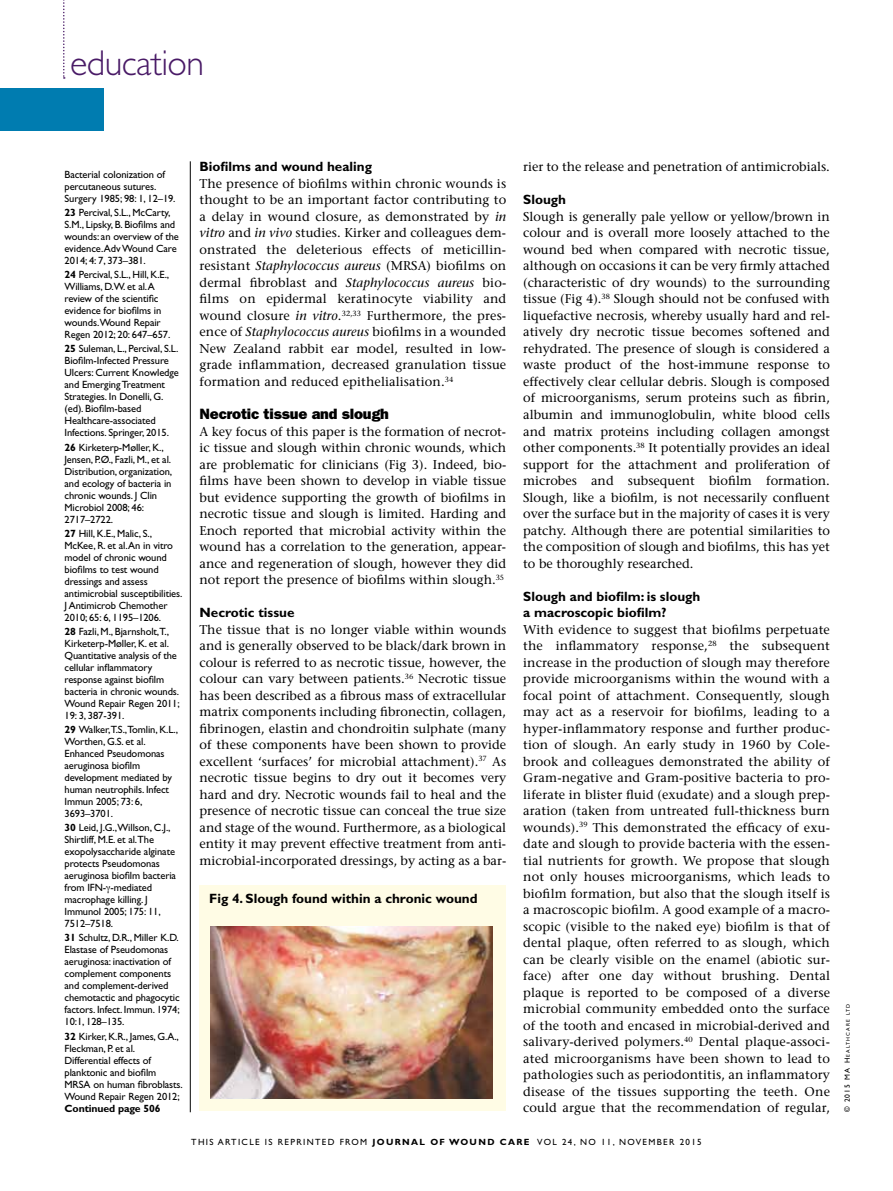
<style>
.page{position:relative;width:893px;height:1191px;background:#fff}
.page>*{position:absolute;margin:0;border:0;box-sizing:border-box;transform-origin:0 0}
.t1{font:300 36px "Gill Sans Std";letter-spacing:-.015em;color:#491a66}
.t2{font:15px "ITC Franklin Gothic Std Hvy";letter-spacing:-.01em;color:#000}
.t3{font:700 13.5px/16.5px "Gill Sans Std";color:#000}
.t4{font:500 12.75px/16.5px "Stone Serif Std";color:#000;text-align:justify}
.t5{font:10.5px/12px "Gill Sans Std";letter-spacing:-.01em;color:#000}
.t6{font:700 10.5px "Gill Sans Std";letter-spacing:-.01em;color:#000}
.t7{font:9px "Gill Sans Std";letter-spacing:.15em;color:#000}
.t8{font:5.25px "Gill Sans Std";letter-spacing:.215em;color:#000}
.s1{font-weight:700}
.s2{font-style:italic}
.s3{font-size:7.5px}
</style>
<div class="page">
<div style="left:0;top:89px;width:104px;height:42px;background:#007cb0"></div>
<svg style="left:63px;top:0;width:2px;height:79px"></svg>
<hr style="left:190px;top:161px;width:1px;height:951px;background:#000">
<div style="left:199px;top:885px;width:306px;height:225px;background:#fffce5"></div>
<img style="left:211px;top:926px;width:281px;height:172px">
<h1 class="t1" style="left:70px;top:43px;width:136px">education</h1>
<p class="t5" style="left:65px;top:168px;width:113px">Bacterial colonization of percutaneous sutures.<br>Surgery 1985; 98: 1, 12–19.</p>
<p class="t5" style="left:65px;top:207px;width:116px"><span class="s1">23</span> Percival, S.L., McCarty,<br>S.M., Lipsky, B. Biofilms and wounds: an overview of the evidence. Adv Wound Care<br>2014; 4: 7, 373–381.</p>
<p class="t5" style="left:65px;top:269px;width:107px"><span class="s1">24</span> Percival, S.L., Hill, K.E.,<br>Williams, D.W. et al. A review of the scientific evidence for biofilms in wounds.Wound Repair<br>Regen 2012; 20: 647–657.</p>
<p class="t5" style="left:65px;top:343px;width:116px"><span class="s1">25</span> Suleman, L., Percival, S.L.<br>Biofilm-Infected Pressure<br>Ulcers: Current Knowledge and Emerging Treatment<br>Strategies. In Donelli, G. (ed). Biofilm-based<br>Healthcare-associated<br>Infections. Springer, 2015.</p>
<p class="t5" style="left:65px;top:441px;width:109px"><span class="s1">26</span> Kirketerp-Møller, K.,<br>Jensen, P.Ø., Fazli, M., et al.<br>Distribution, organization, and ecology of bacteria in chronic wounds. J Clin<br>Microbiol 2008; 46:<br>2717–2722.</p>
<p class="t5" style="left:65px;top:527px;width:119px"><span class="s1">27</span> Hill, K.E., Malic, S.,<br>McKee, R. et al. An in vitro model of chronic wound biofilms to test wound dressings and assess antimicrobial susceptibilities.<br>J Antimicrob Chemother<br>2010; 65: 6, 1195–1206.</p>
<p class="t5" style="left:65px;top:625px;width:117px"><span class="s1">28</span> Fazli, M., Bjarnsholt,T.,<br>Kirketerp‐Møller, K. et al.<br>Quantitative analysis of the cellular inflammatory response against biofilm bacteria in chronic wounds.<br>Wound Repair Regen 2011;<br>19: 3, 387-391.</p>
<p class="t5" style="left:65px;top:723px;width:115px"><span class="s1">29</span> Walker,T.S.,Tomlin, K.L.,<br>Worthen, G.S. et al.<br>Enhanced Pseudomonas aeruginosa biofilm development mediated by human neutrophils. Infect<br>Immun 2005; 73: 6,<br>3693–3701.</p>
<p class="t5" style="left:65px;top:821px;width:113px"><span class="s1">30</span> Leid, J.G.,Willson, C.J.,<br>Shirtliff, M.E. et al.The exopolysaccharide alginate protects Pseudomonas aeruginosa biofilm bacteria from IFN- -mediated macrophage killing. J<br>Immunol 2005; 175: 11,<br>7512–7518.</p>
<p class="t5" style="left:65px;top:932px;width:117px"><span class="s1">31</span> Schultz, D.R., Miller K.D.<br>Elastase of Pseudomonas aeruginosa: inactivation of complement components and complement-derived chemotactic and phagocytic factors. Infect. Immun. 1974;<br>10:1, 128–135.</p>
<p class="t5" style="left:65px;top:1030px;width:120px"><span class="s1">32</span> Kirker, K.R., James, G.A.,<br>Fleckman, P. et al.<br>Differential effects of planktonic and biofilm<br>MRSA on human fibroblasts.<br>Wound Repair Regen 2012;</p>
<p class="t6" style="left:65px;top:1101px;width:98px">Continued page 506</p>
<p class="t3" style="left:200px;top:159px;width:174px">Biofilms and wound healing</p>
<p class="t4" style="left:200px;top:175px;width:308px">The presence of biofilms within chronic wounds is thought to be an important factor contributing to a delay in wound closure, as demonstrated by <span class="s2">in vitro</span> and <span class="s2">in vivo</span> studies. Kirker and colleagues dem&shy;onstrated the deleterious effects of meticillin&shy;resistant <span class="s2">Staphylococcus aureus</span> (MRSA) biofilms on dermal fibroblast and <span class="s2">Staphylococcus aureus</span> bio&shy;films on epidermal keratinocyte viability and wound closure <span class="s2">in vitro</span>.<sup>32,33</sup> Furthermore, the pres&shy;ence of <span class="s2">Staphylococcus aureus</span> biofilms in a wounded New Zealand rabbit ear model, resulted in low&shy;grade inflammation, decreased granulation tissue formation and reduced epithelialisation.<sup>34</sup></p>
<p class="t2" style="left:200px;top:405px;width:191px">Necrotic tissue and slough</p>
<p class="t4" style="left:200px;top:423px;width:308px">A key focus of this paper is the formation of necrot&shy;ic tissue and slough within chronic wounds, which are problematic for clinicians (Fig 3). Indeed, bio&shy;films have been shown to develop in viable tissue but evidence supporting the growth of biofilms in necrotic tissue and slough is limited. Harding and Enoch reported that microbial activity within the wound has a correlation to the generation, appear&shy;ance and regeneration of slough, however they did not report the presence of biofilms within slough.<sup>35</sup></p>
<p class="t3" style="left:200px;top:604px;width:96px">Necrotic tissue</p>
<p class="t4" style="left:200px;top:621px;width:308px">The tissue that is no longer viable within wounds and is generally observed to be black/dark brown in colour is referred to as necrotic tissue, however, the colour can vary between patients.<sup>36</sup> Necrotic tissue has been described as a fibrous mass of extracellular matrix components including fibronectin, collagen, fibrinogen, elastin and chondroitin sulphate (many of these components have been shown to provide excellent ‘surfaces’ for microbial attachment).<sup>37</sup> As necrotic tissue begins to dry out it becomes very hard and dry. Necrotic wounds fail to heal and the presence of necrotic tissue can conceal the true size and stage of the wound. Furthermore, as a biological entity it may prevent effective treatment from anti&shy;microbial-incorporated dressings, by acting as a bar-</p>
<p class="t3" style="left:209px;top:890px;width:270px">Fig 4. Slough found within a chronic wound</p>
<p class="t4" style="left:523px;top:159px;width:308px">rier to the release and penetration of antimicrobials.</p>
<p class="t3" style="left:523px;top:192px;width:44px">Slough</p>
<p class="t4" style="left:523px;top:208px;width:308px">Slough is generally pale yellow or yellow/brown in colour and is overall more loosely attached to the wound bed when compared with necrotic tissue, although on occasions it can be very firmly attached (characteristic of dry wounds) to the surrounding tissue (Fig 4).<sup>38</sup> Slough should not be confused with liquefactive necrosis, whereby usually hard and rel&shy;atively dry necrotic tissue becomes softened and rehydrated. The presence of slough is considered a waste product of the host-immune response to effectively clear cellular debris. Slough is composed of microorganisms, serum proteins such as fibrin, albumin and immunoglobulin, white blood cells and matrix proteins including collagen amongst other components.<sup>38</sup> It potentially provides an ideal support for the attachment and proliferation of microbes and subsequent biofilm formation.<br>Slough, like a biofilm, is not necessarily confluent over the surface but in the majority of cases it is very patchy. Although there are potential similarities to the composition of slough and biofilms, this has yet to be thoroughly researched.</p>
<p class="t3" style="left:523px;top:588px;width:179px">Slough and biofilm: is slough a macroscopic biofilm?</p>
<p class="t4" style="left:523px;top:621px;width:308px">With evidence to suggest that biofilms perpetuate the inflammatory response,<sup>28</sup> the subsequent increase in the production of slough may therefore provide microorganisms within the wound with a focal point of attachment. Consequently, slough may act as a reservoir for biofilms, leading to a hyper-inflammatory response and further produc&shy;tion of slough. An early study in 1960 by Cole&shy;brook and colleagues demonstrated the ability of Gram-negative and Gram-positive bacteria to pro&shy;liferate in blister fluid (exudate) and a slough prep&shy;aration (taken from untreated full-thickness burn wounds).<sup>39</sup> This demonstrated the efficacy of exu&shy;date and slough to provide bacteria with the essen&shy;tial nutrients for growth. We propose that slough not only houses microorganisms, which leads to biofilm formation, but also that the slough itself is a macroscopic biofilm. A good example of a macro&shy;scopic (visible to the naked eye) biofilm is that of dental plaque, often referred to as slough, which can be clearly visible on the enamel (abiotic sur&shy;face) after one day without brushing. Dental plaque is reported to be composed of a diverse microbial community embedded onto the surface of the tooth and encased in microbial-derived and salivary-derived polymers.<sup>40</sup> Dental plaque-associ&shy;ated microorganisms have been shown to lead to pathologies such as periodontitis, an inflammatory disease of the tissues supporting the teeth. One could argue that the recommendation of regular,</p>
<p class="t7" style="left:191px;top:1137px;width:512px">THIS ARTICLE IS REPRINTED FROM <span class="s1">JOURNAL OF WOUND CARE</span> VOL 24, NO 11, NOVEMBER 2015</p>
<p class="t8" style="left:845px;top:1112px;width:110px;rotate:-90deg"><span class="s3">© 2015 MA H</span>ealth care ltd</p>
</div>
